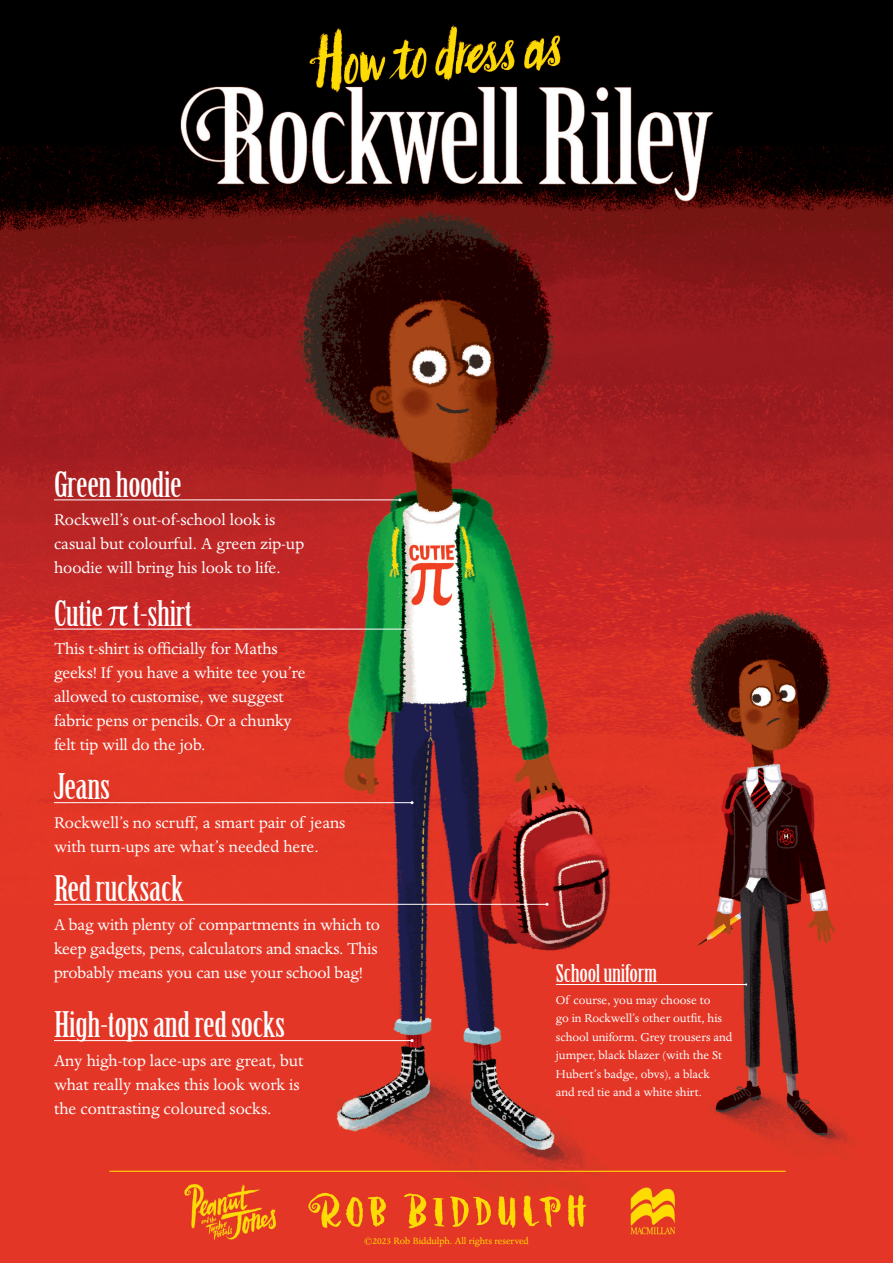
<style>
.page{position:relative;width:893px;height:1263px;background:#fff}
.page>*{position:absolute;margin:0;border:0;box-sizing:border-box;transform-origin:0 0}
.Glossary_Names{font:34.5px "Birch Std";letter-spacing:-.01em;color:#fff;scale:1.22 1}
.Glossary_Names-2{font:24px "Birch Std";letter-spacing:-.01em;color:#fff;scale:1.23 1}
.Body_Copy___Peanu{font:18px/24px "Dante MT Std";letter-spacing:-.005em;color:#fff}
.Body_Copy___Peanu-2{font:13.2px/18.5px "Dante MT Std";color:#fff}
.Body_Copy___Peanu-3{font:10.5px "Dante MT Std";color:#ffdc01}
</style>
<div class="page">
<img style="left:0;top:0;width:893px;height:1263px">
<hr style="left:54px;top:499px;width:346px;height:1px;background:#fff">
<hr style="left:556px;top:984px;width:190px;height:1px;background:#fff">
<hr style="left:54px;top:802px;width:358px;height:1px;background:#fff">
<hr style="left:54px;top:904px;width:493px;height:1px;background:#fff">
<hr style="left:54px;top:1040px;width:358px;height:1px;background:#fff">
<svg style="left:107px;top:605px;width:21px;height:21px"></svg>
<hr style="left:54px;top:629px;width:371px;height:1px;background:#fff">
<p class="Glossary_Names" style="left:54px;top:465px;width:106px">Green hoodie</p>
<p class="Body_Copy___Peanu" style="left:54px;top:508px;width:252px">Rockwell’s out-of-school look is casual but colourful. A green zip-up hoodie will bring his look to life.</p>
<p class="Glossary_Names" style="left:54px;top:594px;width:115px">Cutie t-shirt</p>
<p class="Body_Copy___Peanu" style="left:54px;top:637px;width:253px">This t-shirt is officially for Maths geeks! If you have a white tee you’re allowed to customise, we suggest fabric pens or pencils. Or a chunky felt tip will do the job.</p>
<p class="Glossary_Names" style="left:54px;top:767px;width:48px">Jeans</p>
<p class="Body_Copy___Peanu" style="left:54px;top:811px;width:293px">Rockwell’s no scruff, a smart pair of jeans with turn-ups are what’s needed here.</p>
<p class="Glossary_Names" style="left:54px;top:869px;width:108px">Red rucksack</p>
<p class="Body_Copy___Peanu" style="left:54px;top:912px;width:328px">A bag with plenty of compartments in which to keep gadgets, pens, calculators and snacks. This probably means you can use your school bag!</p>
<p class="Glossary_Names" style="left:54px;top:1005px;width:191px">High-tops and red socks</p>
<p class="Body_Copy___Peanu" style="left:54px;top:1048px;width:251px">Any high-top lace-ups are great, but</p>
<p class="Body_Copy___Peanu" style="left:54px;top:1072px;width:247px">what really makes this look work is</p>
<p class="Body_Copy___Peanu" style="left:54px;top:1096px;width:219px">the contrasting coloured socks.</p>
<p class="Glossary_Names-2" style="left:556px;top:960px;width:84px">School uniform</p>
<p class="Body_Copy___Peanu-2" style="left:556px;top:991px;width:178px">Of course, you may choose to<br>go in Rockwell’s other outfit, his school uniform. Grey trousers and jumper, black blazer (with the St<br>Hubert’s badge, obvs), a black<br>and red tie and a white shirt.</p>
<p class="Body_Copy___Peanu-3" style="left:364px;top:1235px;width:166px">©2023 Rob Biddulph. All rights reserved</p>
</div>
